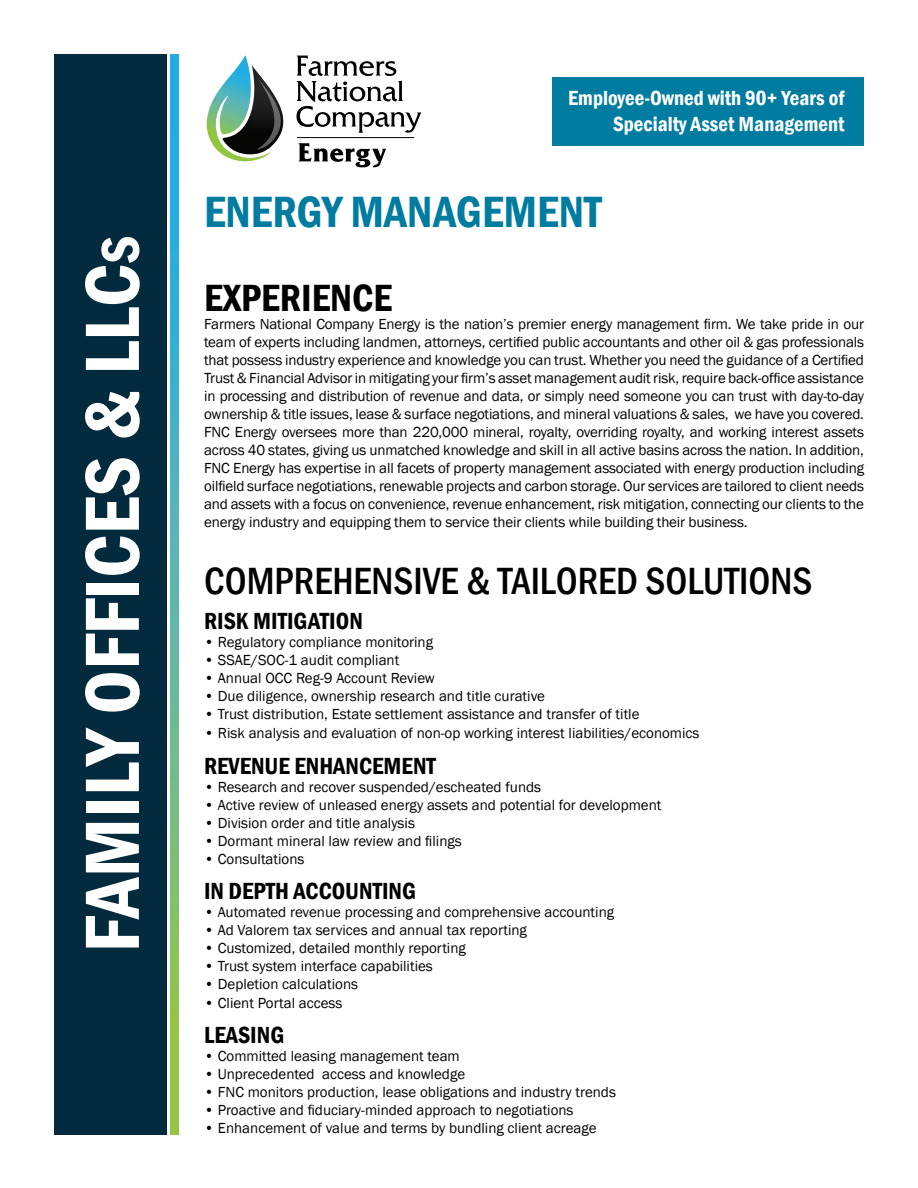
<style>
.page{position:relative;width:918px;height:1188px;background:#fff}
.page>*{position:absolute;margin:0;border:0;box-sizing:border-box;transform-origin:0 0}
.t1{font:600 condensed 79.5px "Franklin Gothic";color:#fff}
.t2{font:600 condensed 45px "Franklin Gothic";color:#007ca0}
.t3{font:500 condensed 39px "Franklin Gothic";color:#000}
.t4{font:600 condensed 39px "Franklin Gothic";color:#000}
.t5{font:600 condensed 24px "Franklin Gothic";color:#000}
.t6{font:600 condensed 21px/25.5px "Franklin Gothic";color:#fff;text-align:right}
.t7{font:15px/18px "Franklin Gothic";color:#000;text-align:justify}
.s1{font-size:55.5px}
</style>
<div class="page">
<div style="left:553px;top:77px;width:311px;height:69px;background:#007ca0"></div>
<div style="left:54px;top:55px;width:113px;height:1080px;background:#042a3d"></div>
<svg style="left:206px;top:55px;width:78px;height:107px"></svg>
<svg style="left:298px;top:143px;width:88px;height:24px"></svg>
<svg style="left:296px;top:55px;width:125px;height:78px"></svg>
<hr style="left:297px;top:137px;width:117px;height:1px;background:#000">
<svg style="left:171px;top:55px;width:7px;height:1080px;background:#5ab7a1"></svg>
<h1 class="t1" style="left:59px;top:953px;width:718px;rotate:-90deg">FAMILY OFFICES &amp; LLC<span class="s1">S</span></h1>
<h3 class="t6" style="left:568px;top:85px;width:278px">Employee-Owned with 90+ Years of<br>Specialty Asset Management</h3>
<h2 class="t2" style="left:204px;top:182px;width:399px">ENERGY MANAGEMENT</h2>
<h3 class="t4" style="left:204px;top:272px;width:189px">EXPERIENCE</h3>
<p class="t7" style="left:204px;top:316px;width:661px">Farmers National Company Energy is the nation’s premier energy management firm. We take pride in our team of experts including landmen, attorneys, certified public accountants and other oil &amp; gas professionals that possess industry experience and knowledge you can trust. Whether you need the guidance of a Certified Trust &amp; Financial Advisor in mitigating your firm’s asset management audit risk, require back-office assistance in processing and distribution of revenue and data, or simply need someone you can trust with day-to-day ownership &amp; title issues, lease &amp; surface negotiations, and mineral valuations &amp; sales, we have you covered.<br>FNC Energy oversees more than 220,000 mineral, royalty, overriding royalty, and working interest assets across 40 states, giving us unmatched knowledge and skill in all active basins across the nation. In addition, FNC Energy has expertise in all facets of property management associated with energy production including oilfield surface negotiations, renewable projects and carbon storage. Our services are tailored to client needs and assets with a focus on convenience, revenue enhancement, risk mitigation, connecting our clients to the energy industry and equipping them to service their clients while building their business.</p>
<h3 class="t3" style="left:204px;top:555px;width:610px">COMPREHENSIVE &amp; TAILORED SOLUTIONS</h3>
<h3 class="t5" style="left:204px;top:605px;width:160px">RISK MITIGATION</h3>
<p class="t7" style="left:204px;top:634px;width:230px">• Regulatory compliance monitoring</p>
<p class="t7" style="left:204px;top:652px;width:197px">• SSAE/SOC-1 audit compliant</p>
<p class="t7" style="left:204px;top:670px;width:232px">• Annual OCC Reg-9 Account Review</p>
<p class="t7" style="left:204px;top:688px;width:342px">• Due diligence, ownership research and title curative</p>
<p class="t7" style="left:204px;top:706px;width:437px">• Trust distribution, Estate settlement assistance and transfer of title</p>
<p class="t7" style="left:204px;top:724px;width:497px">• Risk analysis and evaluation of non-op working interest liabilities/economics</p>
<h3 class="t5" style="left:204px;top:750px;width:233px">REVENUE ENHANCEMENT</h3>
<p class="t7" style="left:204px;top:778px;width:339px">• Research and recover suspended/escheated funds</p>
<p class="t7" style="left:204px;top:796px;width:459px">• Active review of unleased energy assets and potential for development</p>
<p class="t7" style="left:204px;top:814px;width:212px">• Division order and title analysis</p>
<p class="t7" style="left:204px;top:832px;width:259px">• Dormant mineral law review and filings</p>
<p class="t7" style="left:204px;top:850px;width:102px">• Consultations</p>
<h3 class="t5" style="left:204px;top:875px;width:213px">IN DEPTH ACCOUNTING</h3>
<p class="t7" style="left:204px;top:903px;width:412px">• Automated revenue processing and comprehensive accounting</p>
<p class="t7" style="left:204px;top:921px;width:324px">• Ad Valorem tax services and annual tax reporting</p>
<p class="t7" style="left:204px;top:939px;width:263px">• Customized, detailed monthly reporting</p>
<p class="t7" style="left:204px;top:957px;width:230px">• Trust system interface capabilities</p>
<p class="t7" style="left:204px;top:975px;width:156px">• Depletion calculations</p>
<p class="t7" style="left:204px;top:994px;width:140px">• Client Portal access</p>
<h3 class="t5" style="left:204px;top:1019px;width:82px">LEASING</h3>
<p class="t7" style="left:204px;top:1047px;width:257px">• Committed leasing management team</p>
<p class="t7" style="left:204px;top:1065px;width:263px">• Unprecedented access and knowledge</p>
<p class="t7" style="left:204px;top:1083px;width:413px">• FNC monitors production, lease obligations and industry trends</p>
<p class="t7" style="left:204px;top:1101px;width:371px">• Proactive and fiduciary-minded approach to negotiations</p>
<p class="t7" style="left:204px;top:1119px;width:394px">• Enhancement of value and terms by bundling client acreage</p>
</div>
